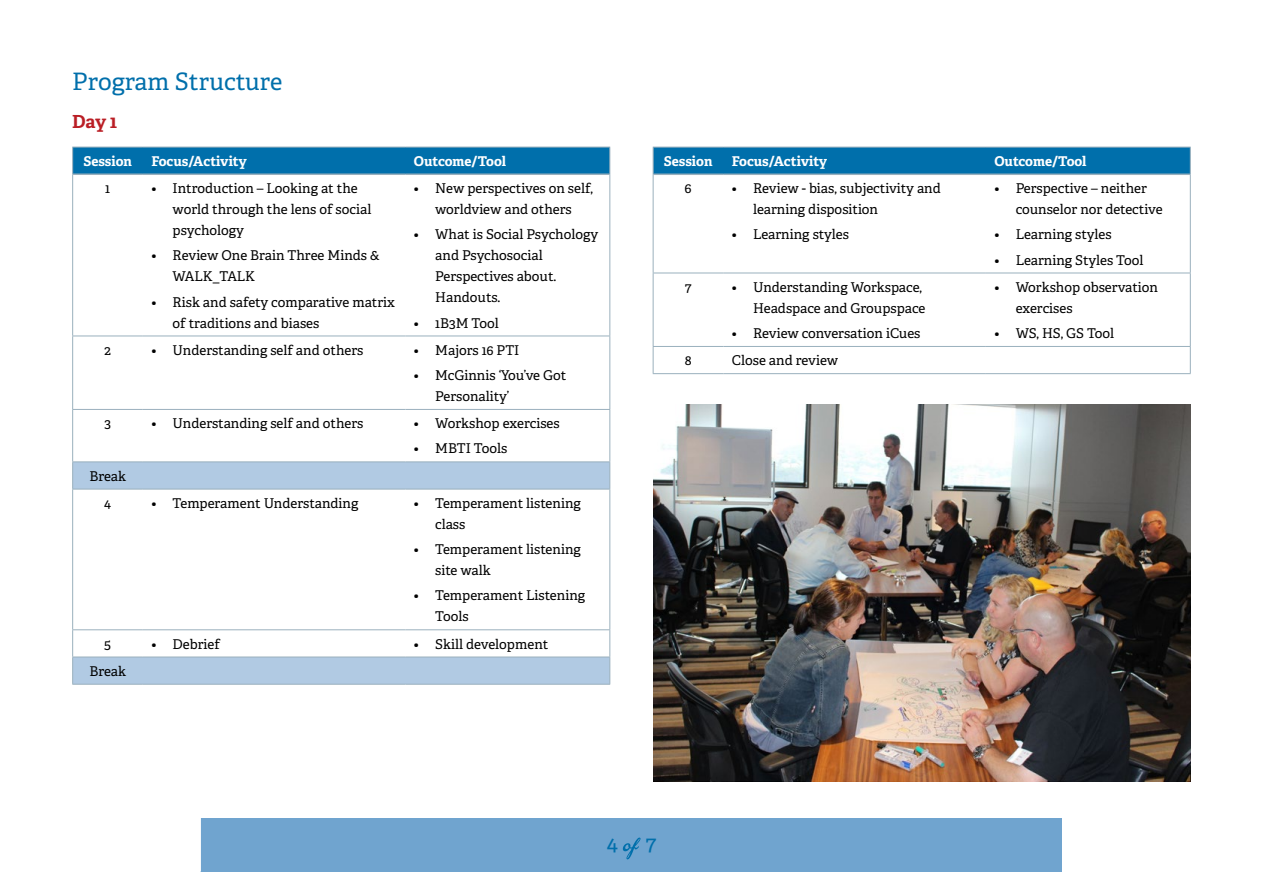
<style>
.page{position:relative;width:1263px;height:893px;background:#fff}
.page>*{position:absolute;margin:0;border:0;box-sizing:border-box;transform-origin:0 0}
.t1{font:24px "Adelle";color:#006fab}
.t2{font:21.75px "Adelle";color:#006fab}
.t3{font:700 18px "Adelle";color:#ba1e25}
.t4{font:13.5px/21px "Adelle";color:#000}
.t5{font:700 13.5px "Adelle";letter-spacing:-.005em;color:#fff}
</style>
<div class="page">
<svg style="left:73px;top:462px;width:536px;height:222px"></svg>
<div style="left:72px;top:147px;width:538px;height:27px;background:#006fab"></div>
<hr style="left:72px;top:174px;width:1px;height:162px;background:#9ab0bd">
<hr style="left:609px;top:174px;width:1px;height:162px;background:#9ab0bd">
<hr style="left:72px;top:336px;width:71px;height:1px;background:#9ab0bd">
<hr style="left:72px;top:336px;width:1px;height:73px;background:#9ab0bd">
<hr style="left:143px;top:336px;width:262px;height:1px;background:#9ab0bd">
<hr style="left:405px;top:336px;width:205px;height:1px;background:#9ab0bd">
<hr style="left:609px;top:336px;width:1px;height:73px;background:#9ab0bd">
<hr style="left:72px;top:409px;width:71px;height:1px;background:#9ab0bd">
<hr style="left:72px;top:410px;width:1px;height:51px;background:#9ab0bd">
<hr style="left:143px;top:409px;width:262px;height:1px;background:#9ab0bd">
<hr style="left:405px;top:409px;width:205px;height:1px;background:#9ab0bd">
<hr style="left:609px;top:410px;width:1px;height:51px;background:#9ab0bd">
<hr style="left:72px;top:461px;width:71px;height:1px;background:#9ab0bd">
<svg style="left:72px;top:462px;width:1px;height:27px"></svg>
<hr style="left:143px;top:461px;width:262px;height:1px;background:#9ab0bd">
<hr style="left:405px;top:461px;width:205px;height:1px;background:#9ab0bd">
<svg style="left:609px;top:462px;width:1px;height:27px"></svg>
<hr style="left:72px;top:489px;width:71px;height:1px;background:#9ab0bd">
<hr style="left:72px;top:489px;width:1px;height:140px;background:#9ab0bd">
<hr style="left:143px;top:489px;width:262px;height:1px;background:#9ab0bd">
<hr style="left:405px;top:489px;width:205px;height:1px;background:#9ab0bd">
<hr style="left:609px;top:489px;width:1px;height:140px;background:#9ab0bd">
<hr style="left:72px;top:629px;width:71px;height:1px;background:#9ab0bd">
<hr style="left:143px;top:629px;width:262px;height:1px;background:#9ab0bd">
<hr style="left:405px;top:629px;width:205px;height:1px;background:#9ab0bd">
<hr style="left:72px;top:657px;width:71px;height:1px;background:#9ab0bd">
<svg style="left:72px;top:630px;width:1px;height:54px"></svg>
<hr style="left:143px;top:657px;width:262px;height:1px;background:#9ab0bd">
<hr style="left:405px;top:657px;width:205px;height:1px;background:#9ab0bd">
<svg style="left:609px;top:630px;width:1px;height:54px"></svg>
<hr style="left:73px;top:173px;width:70px;height:2px;background:#9ab0bd">
<hr style="left:143px;top:173px;width:262px;height:2px;background:#9ab0bd">
<hr style="left:405px;top:173px;width:204px;height:2px;background:#9ab0bd">
<hr style="left:72px;top:684px;width:71px;height:1px;background:#9ab0bd">
<hr style="left:143px;top:684px;width:262px;height:1px;background:#9ab0bd">
<hr style="left:405px;top:684px;width:205px;height:1px;background:#9ab0bd">
<svg style="left:653px;top:147px;width:538px;height:27px;background:#0671ab"></svg>
<hr style="left:653px;top:174px;width:70px;height:1px;background:#9ab0bd">
<hr style="left:723px;top:174px;width:263px;height:1px;background:#9ab0bd">
<hr style="left:986px;top:174px;width:204px;height:1px;background:#9ab0bd">
<hr style="left:653px;top:174px;width:1px;height:99px;background:#9ab0bd">
<hr style="left:1190px;top:174px;width:1px;height:99px;background:#9ab0bd">
<hr style="left:653px;top:273px;width:70px;height:1px;background:#9ab0bd">
<hr style="left:653px;top:273px;width:1px;height:73px;background:#9ab0bd">
<hr style="left:723px;top:273px;width:263px;height:1px;background:#9ab0bd">
<hr style="left:986px;top:273px;width:205px;height:1px;background:#9ab0bd">
<hr style="left:1190px;top:273px;width:1px;height:73px;background:#9ab0bd">
<hr style="left:653px;top:346px;width:70px;height:1px;background:#9ab0bd">
<svg style="left:653px;top:347px;width:1px;height:26px"></svg>
<hr style="left:723px;top:346px;width:263px;height:1px;background:#9ab0bd">
<hr style="left:986px;top:346px;width:205px;height:1px;background:#9ab0bd">
<svg style="left:1190px;top:347px;width:1px;height:26px"></svg>
<hr style="left:653px;top:373px;width:70px;height:1px;background:#9ab0bd">
<hr style="left:723px;top:373px;width:263px;height:1px;background:#9ab0bd">
<hr style="left:986px;top:373px;width:205px;height:1px;background:#9ab0bd">
<img style="left:653px;top:405px;width:538px;height:377px">
<div style="left:201px;top:818px;width:861px;height:54px;background:#70a4cf"></div>
<svg style="left:623px;top:837px;width:17px;height:22px"></svg>
<h1 class="t1" style="left:72px;top:67px;width:212px">Program Structure</h1>
<h3 class="t3" style="left:72px;top:110px;width:46px">Day 1</h3>
<p class="t5" style="left:84px;top:152px;width:50px">Session</p>
<p class="t5" style="left:151px;top:152px;width:97px">Focus/Activity</p>
<p class="t5" style="left:414px;top:152px;width:94px">Outcome/Tool</p>
<p class="t4" style="left:105px;top:178px;width:6px">1</p>
<p class="t4" style="left:173px;top:178px;width:200px;text-indent:-21px">• Introduction – Looking at the world through the lens of social psychology</p>
<p class="t4" style="left:173px;top:245px;width:209px;text-indent:-21px">• Review One Brain Three Minds &amp;<br>WALK_TALK</p>
<p class="t4" style="left:173px;top:291px;width:224px;text-indent:-21px">• Risk and safety comparative matrix of traditions and biases</p>
<p class="t4" style="left:414px;top:178px;width:180px;text-align:center">• New perspectives on self, worldview and others</p>
<p class="t4" style="left:435px;top:224px;width:165px;text-indent:-21px">• What is Social Psychology and Psychosocial<br>Perspectives about.<br>Handouts.</p>
<p class="t4" style="left:414px;top:312px;width:86px">• 1B3M Tool</p>
<p class="t4" style="left:105px;top:340px;width:8px">2</p>
<p class="t4" style="left:151px;top:340px;width:214px">• Understanding self and others</p>
<p class="t4" style="left:414px;top:340px;width:107px">• Majors 16 PTI</p>
<p class="t4" style="left:435px;top:365px;width:133px;text-indent:-21px">• McGinnis ‘You’ve Got<br>Personality’</p>
<p class="t4" style="left:104px;top:413px;width:8px">3</p>
<p class="t4" style="left:151px;top:413px;width:214px">• Understanding self and others</p>
<p class="t4" style="left:414px;top:413px;width:147px">• Workshop exercises</p>
<p class="t4" style="left:414px;top:438px;width:95px">• MBTI Tools</p>
<p class="t4" style="left:89px;top:462px;width:38px;line-height:27.2px;text-align:center">Break<br>4</p>
<p class="t4" style="left:151px;top:493px;width:209px">• Temperament Understanding</p>
<p class="t4" style="left:435px;top:493px;width:147px;text-indent:-21px">• Temperament listening class</p>
<p class="t4" style="left:435px;top:539px;width:147px;text-indent:-21px">• Temperament listening site walk</p>
<p class="t4" style="left:435px;top:585px;width:151px;text-indent:-21px">• Temperament Listening<br>Tools</p>
<p class="t4" style="left:104px;top:634px;width:8px">5</p>
<p class="t4" style="left:151px;top:634px;width:70px">• Debrief</p>
<p class="t4" style="left:414px;top:634px;width:136px">• Skill development</p>
<p class="t4" style="left:89px;top:661px;width:38px">Break</p>
<p class="t5" style="left:664px;top:152px;width:50px">Session</p>
<p class="t5" style="left:732px;top:152px;width:97px">Focus/Activity</p>
<p class="t5" style="left:994px;top:152px;width:94px">Outcome/Tool</p>
<p class="t4" style="left:685px;top:178px;width:9px">6</p>
<p class="t4" style="left:753px;top:178px;width:189px;text-indent:-21px">• Review - bias, subjectivity and learning disposition</p>
<p class="t4" style="left:732px;top:224px;width:119px">• Learning styles</p>
<p class="t4" style="left:1016px;top:178px;width:148px;text-indent:-21px">• Perspective – neither counselor nor detective</p>
<p class="t4" style="left:994px;top:224px;width:119px">• Learning styles</p>
<p class="t4" style="left:994px;top:249px;width:151px">• Learning Styles Tool</p>
<p class="t4" style="left:685px;top:277px;width:8px">7</p>
<p class="t4" style="left:732px;top:277px;width:195px;text-align:right">• Understanding Workspace,<br>Headspace and Groupspace</p>
<p class="t4" style="left:732px;top:323px;width:190px">• Review conversation iCues</p>
<p class="t4" style="left:685px;top:350px;width:8px">8</p>
<p class="t4" style="left:732px;top:350px;width:108px">Close and review</p>
<p class="t4" style="left:1016px;top:277px;width:144px;text-indent:-21px">• Workshop observation exercises</p>
<p class="t4" style="left:994px;top:323px;width:121px">• WS, HS, GS Tool</p>
<h2 class="t2" style="left:607px;top:830px;width:13px">4</h2>
<h2 class="t2" style="left:645px;top:830px;width:12px">7</h2>
</div>
